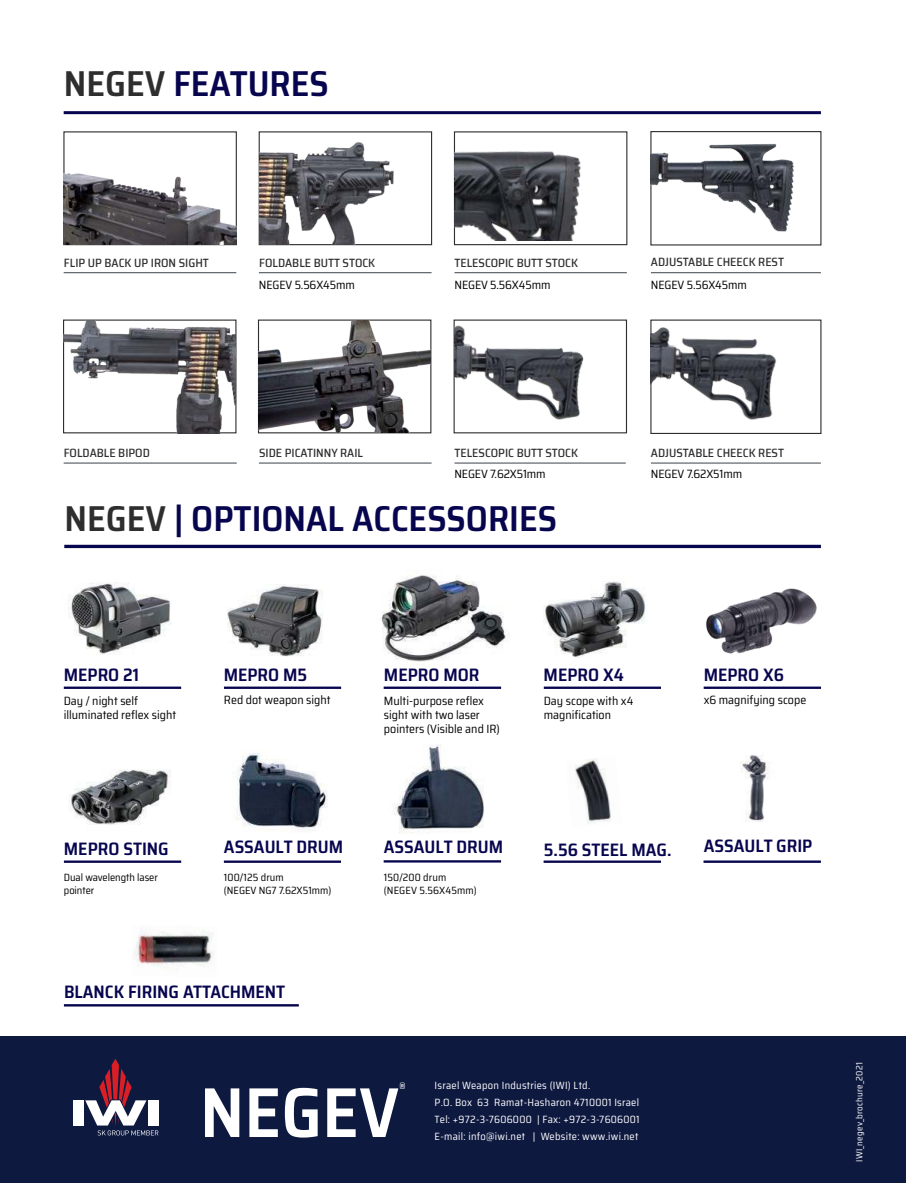
<style>
.page{position:relative;width:906px;height:1183px;background:#fff}
.page>*{position:absolute;margin:0;border:0;box-sizing:border-box;transform-origin:0 0}
.t1{font:600 semi-condensed 70.65px "Saira";color:#fff}
.t2{font:600 semi-condensed 36px "Saira";color:#07054e}
.t3{font:600 semi-condensed 18px "Saira";color:#07054e}
.t4{font:semi-condensed 12px/14.4px "Saira";color:#000}
.t5{font:500 semi-condensed 12px "Saira";color:#2e2e2e}
.t6{font:semi-condensed 10.5px/17px "Saira";letter-spacing:.025em;color:#fff}
.t7{font:semi-condensed 10.5px/12.6px "Saira";color:#000}
.t8{font:600 semi-condensed 9.15px "Saira";color:#fff}
.t9{font:semi-condensed 9px "Saira";letter-spacing:.025em;color:#fff}
.s1{color:#2e2e2e}
</style>
<div class="page">
<hr style="left:64px;top:111px;width:757px;height:3px;background:#07054e">
<svg style="left:64px;top:544px;width:757px;height:4px;fill:#07054e"></svg>
<div style="left:63px;top:131px;width:174px;height:114px;border:1px solid #2e2e2e"></div>
<img style="left:64px;top:149px;width:172px;height:95px">
<img style="left:64px;top:320px;width:172px;height:113px">
<div style="left:259px;top:131px;width:173px;height:114px;border:1px solid #2e2e2e"></div>
<img style="left:259px;top:138px;width:169px;height:106px">
<div style="left:454px;top:131px;width:173px;height:114px;border:1px solid #2e2e2e"></div>
<img style="left:454px;top:140px;width:127px;height:100px">
<div style="left:650px;top:131px;width:171px;height:114px;border:1px solid #2e2e2e"></div>
<img style="left:651px;top:138px;width:143px;height:103px">
<img style="left:258px;top:320px;width:173px;height:112px">
<div style="left:453px;top:319px;width:174px;height:114px;border:1px solid #2e2e2e"></div>
<img style="left:454px;top:323px;width:130px;height:100px">
<div style="left:650px;top:319px;width:171px;height:115px;border:1px solid #2e2e2e"></div>
<img style="left:651px;top:327px;width:126px;height:96px">
<img style="left:68px;top:582px;width:103px;height:73px">
<img style="left:227px;top:584px;width:96px;height:73px">
<img style="left:381px;top:575px;width:129px;height:90px">
<img style="left:543px;top:581px;width:103px;height:76px">
<img style="left:706px;top:588px;width:111px;height:66px">
<img style="left:575px;top:758px;width:36px;height:66px">
<img style="left:741px;top:755px;width:28px;height:67px">
<img style="left:69px;top:769px;width:102px;height:56px">
<img style="left:236px;top:753px;width:92px;height:79px">
<img style="left:393px;top:744px;width:91px;height:89px">
<img style="left:133px;top:929px;width:81px;height:39px">
<hr style="left:64px;top:686px;width:117px;height:2px;background:#07054e">
<hr style="left:544px;top:686px;width:117px;height:2px;background:#07054e">
<hr style="left:224px;top:686px;width:117px;height:2px;background:#07054e">
<hr style="left:384px;top:860px;width:117px;height:2px;background:#07054e">
<hr style="left:703px;top:686px;width:118px;height:2px;background:#07054e">
<hr style="left:64px;top:860px;width:117px;height:2px;background:#07054e">
<hr style="left:543px;top:860px;width:118px;height:2px;background:#07054e">
<hr style="left:384px;top:686px;width:117px;height:2px;background:#07054e">
<hr style="left:224px;top:860px;width:117px;height:2px;background:#07054e">
<hr style="left:64px;top:1003px;width:235px;height:3px;background:#07054e">
<hr style="left:703px;top:860px;width:118px;height:2px;background:#07054e">
<div style="left:0;top:1036px;width:906px;height:146px;background:#0e1940"></div>
<div style="left:73px;top:1099px;width:10px;height:26px;background:#fff"></div>
<svg style="left:85px;top:1059px;width:73px;height:76px"></svg>
<hr style="left:64px;top:462px;width:173px;height:1px;background:#3c434b">
<hr style="left:64px;top:272px;width:172px;height:1px;background:#3c434b">
<hr style="left:259px;top:462px;width:172px;height:1px;background:#3c434b">
<hr style="left:259px;top:272px;width:172px;height:1px;background:#3c434b">
<hr style="left:454px;top:272px;width:173px;height:1px;background:#3c434b">
<hr style="left:454px;top:462px;width:172px;height:1px;background:#3c434b">
<hr style="left:651px;top:462px;width:170px;height:1px;background:#3c434b">
<hr style="left:651px;top:272px;width:170px;height:1px;background:#3c434b">
<h2 class="t2" style="left:64px;top:69px;width:266px"><span class="s1">NEGEV</span> FEATURES</h2>
<p class="t5" style="left:64px;top:258px;width:146px">FLIP UP BACK UP IRON SIGHT</p>
<p class="t5" style="left:259px;top:258px;width:118px">FOLDABLE BUTT STOCK</p>
<p class="t4" style="left:259px;top:277px;width:97px">NEGEV 5.56X45mm</p>
<p class="t5" style="left:454px;top:258px;width:125px">TELESCOPIC BUTT STOCK</p>
<p class="t4" style="left:454px;top:277px;width:97px">NEGEV 5.56X45mm</p>
<p class="t5" style="left:651px;top:257px;width:135px">ADJUSTABLE CHEECK REST</p>
<p class="t4" style="left:651px;top:277px;width:97px">NEGEV 5.56X45mm</p>
<p class="t5" style="left:64px;top:448px;width:88px">FOLDABLE BIPOD</p>
<p class="t5" style="left:259px;top:448px;width:105px">SIDE PICATINNY RAIL</p>
<p class="t5" style="left:454px;top:448px;width:125px">TELESCOPIC BUTT STOCK</p>
<p class="t4" style="left:454px;top:467px;width:93px">NEGEV 7.62X51mm</p>
<p class="t5" style="left:651px;top:448px;width:135px">ADJUSTABLE CHEECK REST</p>
<p class="t4" style="left:651px;top:467px;width:93px">NEGEV 7.62X51mm</p>
<h2 class="t2" style="left:65px;top:504px;width:494px"><span class="s1">NEGEV</span> | OPTIONAL ACCESSORIES</h2>
<h3 class="t3" style="left:64px;top:667px;width:77px">MEPRO 21</h3>
<h3 class="t3" style="left:224px;top:668px;width:85px">MEPRO M5</h3>
<h3 class="t3" style="left:543px;top:667px;width:82px">MEPRO X4</h3>
<h3 class="t3" style="left:384px;top:667px;width:97px">MEPRO MOR</h3>
<p class="t4" style="left:384px;top:692px;width:117px">Multi-purpose reflex sight with two laser pointers (Visible and IR)</p>
<p class="t4" style="left:224px;top:693px;width:108px">Red dot weapon sight</p>
<p class="t4" style="left:64px;top:694px;width:114px">Day / night self illuminated reflex sight</p>
<p class="t4" style="left:544px;top:692px;width:91px">Day scope with x4 magnification</p>
<h3 class="t3" style="left:703px;top:667px;width:82px">MEPRO X6</h3>
<p class="t4" style="left:703px;top:692px;width:104px">x6 magnifying scope</p>
<h3 class="t3" style="left:64px;top:841px;width:106px">MEPRO STING</h3>
<h3 class="t3" style="left:384px;top:839px;width:121px">ASSAULT DRUM</h3>
<h3 class="t3" style="left:224px;top:839px;width:121px">ASSAULT DRUM</h3>
<p class="t7" style="left:224px;top:871px;width:109px">100/125 drum<br>(NEGEV NG7 7.62X51mm)</p>
<p class="t7" style="left:64px;top:871px;width:95px">Dual wavelength laser pointer</p>
<p class="t7" style="left:384px;top:871px;width:94px">150/200 drum (NEGEV 5.56X45mm)</p>
<h3 class="t3" style="left:64px;top:984px;width:223px">BLANCK FIRING ATTACHMENT</h3>
<h3 class="t3" style="left:544px;top:842px;width:129px">5.56 STEEL MAG.</h3>
<h3 class="t3" style="left:703px;top:838px;width:110px">ASSAULT GRIP</h3>
<p class="t8" style="left:399px;top:1081px;width:8px">®</p>
<h1 class="t1" style="left:200px;top:1084px;width:201px">NEGEV</h1>
<p class="t6" style="left:435px;top:1076px;width:207px">Israel Weapon Industries (IWI) Ltd.<br>P.O. Box 63 Ramat-Hasharon 4710001 Israel Tel: +972-3-7606000 | Fax: +972-3-7606001<br>E-mail: info@iwi.net | Website: www.iwi.net</p>
<p class="t9" style="left:855px;top:1161px;width:101px;rotate:-90deg">IWI_negev_brochure_2021</p>
</div>
